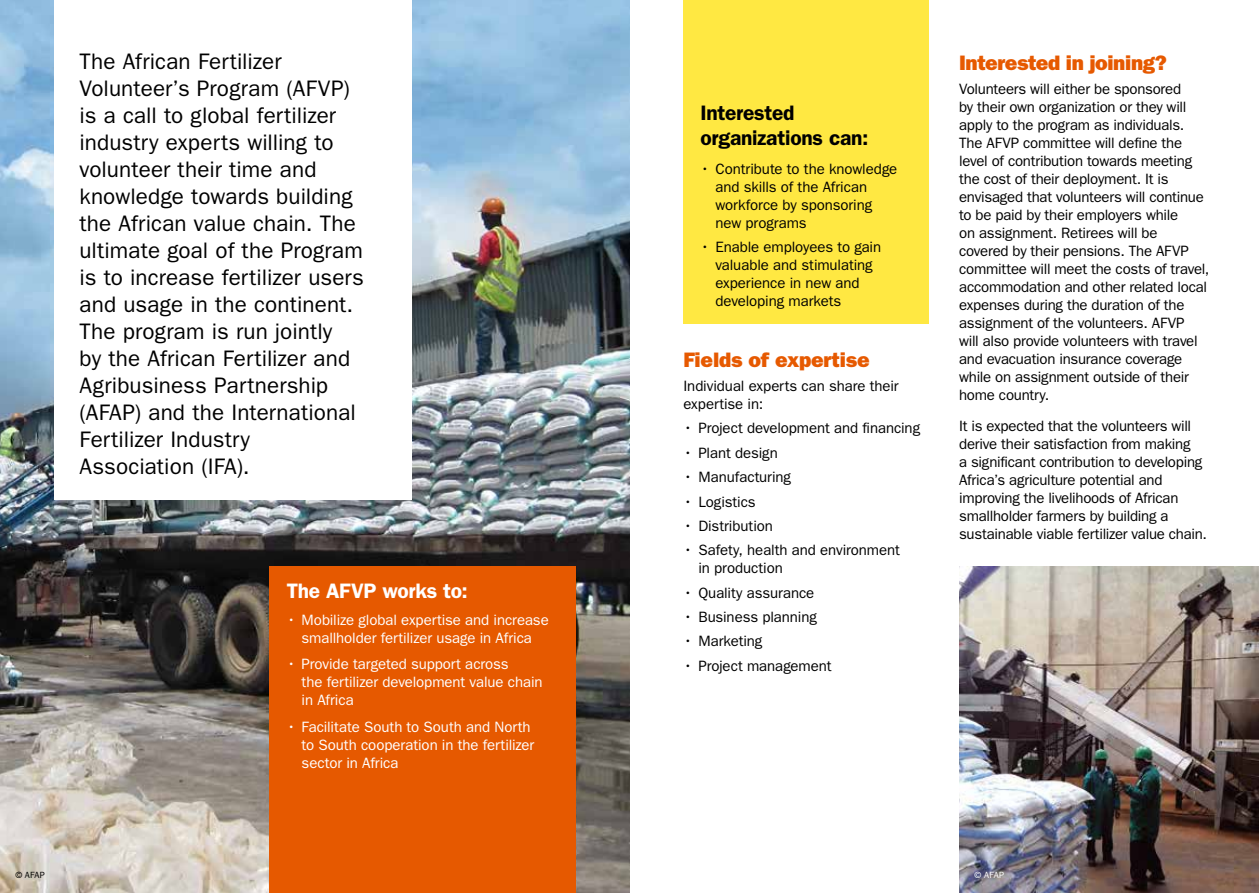
<style>
.page{position:relative;width:1259px;height:893px;background:#fff}
.page>*{position:absolute;margin:0;border:0;box-sizing:border-box;transform-origin:0 0}
.t1{font:22.5px/27px "ITC Franklin Gothic Std";letter-spacing:.005em;color:#000}
.t2{font:21px "ITC Franklin Gothic Std Hvy";letter-spacing:-.015em;color:#e65900}
.t3{font:600 21px/25.2px "ITC Franklin Gothic Std";letter-spacing:-.01em;color:#000}
.t4{font:600 21px "ITC Franklin Gothic Std";letter-spacing:-.015em;color:#fff}
.t5{font:15px/18px "ITC Franklin Gothic Std";letter-spacing:-.015em;color:#000}
.t6{font:15px/18px "ITC Franklin Gothic Std";letter-spacing:-.005em;color:#fff}
.t7{font:9px "ITC Franklin Gothic Std";color:#000}
.t8{font:9px "ITC Franklin Gothic Std";color:#fff}
</style>
<div class="page">
<img style="left:0;top:0;width:629px;height:893px">
<div style="left:683px;top:0;width:246px;height:323px;background:#ffe842"></div>
<div style="left:54px;top:0;width:357px;height:500px;background:#fff"></div>
<div style="left:270px;top:567px;width:306px;height:326px;background:#e65900"></div>
<img style="left:959px;top:567px;width:300px;height:326px">
<p class="t1" style="left:80px;top:48px;width:286px">The African Fertilizer<br>Volunteer’s Program (AFVP) is a call to global fertilizer industry experts willing to volunteer their time and knowledge towards building the African value chain. The ultimate goal of the Program is to increase fertilizer users and usage in the continent.<br>The program is run jointly<br>by the African Fertilizer and<br>Agribusiness Partnership (AFAP) and the International<br>Fertilizer Industry<br>Association (IFA).</p>
<h2 class="t4" style="left:287px;top:579px;width:182px">The AFVP works to:</h2>
<p class="t6" style="left:287px;top:611px;width:263px;text-align:center">• Mobilize global expertise and increase smallholder fertilizer usage in Africa</p>
<p class="t6" style="left:302px;top:655px;width:242px;text-indent:-15px">• Provide targeted support across<br>the fertilizer development value chain in Africa</p>
<p class="t6" style="left:302px;top:718px;width:234px;text-indent:-15px">• Facilitate South to South and North to South cooperation in the fertilizer sector in Africa</p>
<h2 class="t3" style="left:700px;top:100px;width:169px">Interested organizations can:</h2>
<p class="t5" style="left:715px;top:160px;width:183px;text-indent:-15px">• Contribute to the knowledge and skills of the African workforce by sponsoring new programs</p>
<p class="t5" style="left:715px;top:238px;width:167px;text-indent:-15px">• Enable employees to gain valuable and stimulating experience in new and developing markets</p>
<h2 class="t2" style="left:683px;top:347px;width:188px">Fields of expertise</h2>
<p class="t5" style="left:683px;top:377px;width:217px">Individual experts can share their expertise in:</p>
<p class="t5" style="left:683px;top:419px;width:238px">• Project development and financing</p>
<p class="t5" style="left:683px;top:444px;width:96px">• Plant design</p>
<p class="t5" style="left:683px;top:468px;width:109px">• Manufacturing</p>
<p class="t5" style="left:683px;top:492px;width:74px">• Logistics</p>
<p class="t5" style="left:683px;top:517px;width:91px">• Distribution</p>
<p class="t5" style="left:698px;top:541px;width:203px;text-indent:-15px">• Safety, health and environment in production</p>
<p class="t5" style="left:683px;top:584px;width:132px">• Quality assurance</p>
<p class="t5" style="left:683px;top:608px;width:135px">• Business planning</p>
<p class="t5" style="left:683px;top:632px;width:80px">• Marketing</p>
<p class="t5" style="left:683px;top:657px;width:150px">• Project management</p>
<h2 class="t2" style="left:959px;top:50px;width:210px">Interested in joining?</h2>
<p class="t5" style="left:959px;top:80px;width:252px">Volunteers will either be sponsored<br>by their own organization or they will apply to the program as individuals.<br>The AFVP committee will define the level of contribution towards meeting the cost of their deployment. It is envisaged that volunteers will continue to be paid by their employers while<br>on assignment. Retirees will be covered by their pensions. The AFVP committee will meet the costs of travel, accommodation and other related local expenses during the duration of the assignment of the volunteers. AFVP<br>will also provide volunteers with travel and evacuation insurance coverage while on assignment outside of their home country.</p>
<p class="t5" style="left:959px;top:417px;width:249px">It is expected that the volunteers will derive their satisfaction from making<br>a significant contribution to developing Africa’s agriculture potential and improving the livelihoods of African smallholder farmers by building a sustainable viable fertilizer value chain.</p>
<p class="t7" style="left:15px;top:869px;width:31px">© AFAP</p>
<p class="t8" style="left:974px;top:869px;width:31px">© AFAP</p>
</div>
